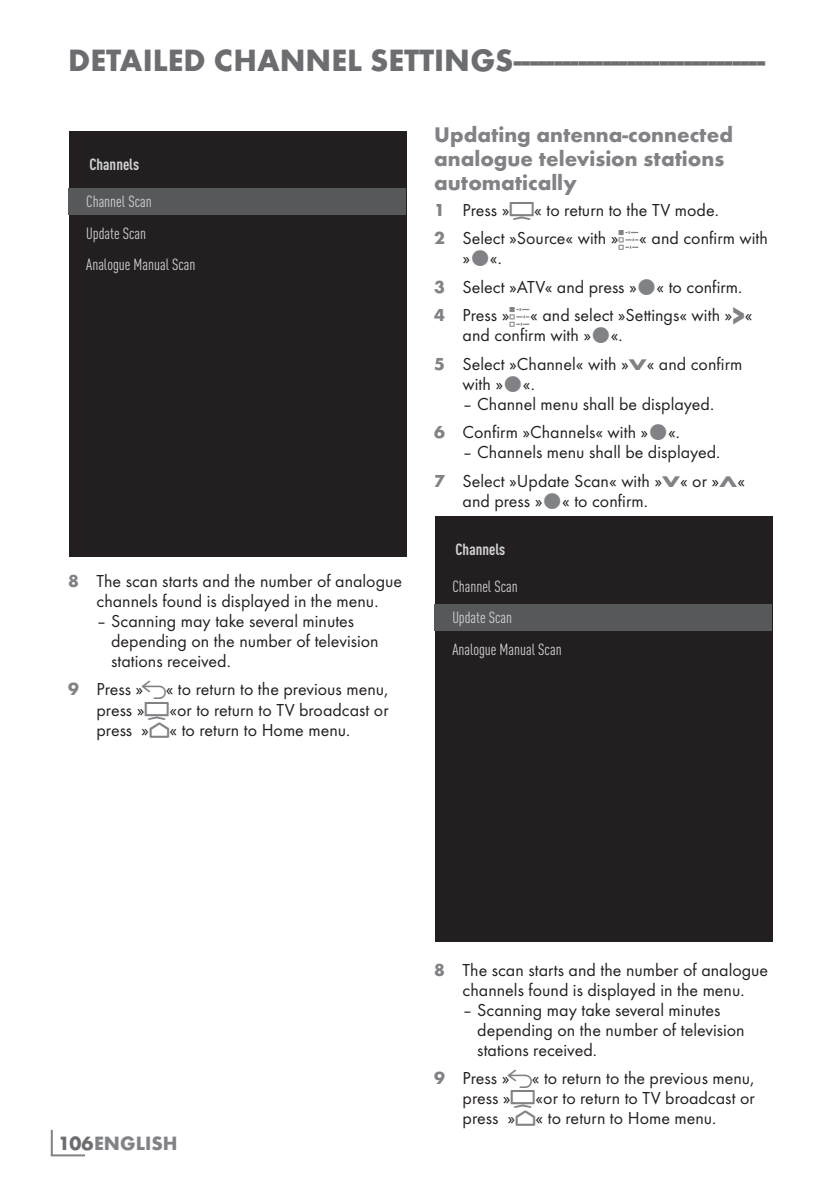
<style>
.page{position:relative;width:840px;height:1191px;background:#fff}
.page>*{position:absolute;margin:0;border:0;box-sizing:border-box;transform-origin:0 0}
.t1{font:700 32px "Futura TOT";color:#6c6d70}
.t2{font:700 22px/24px "Futura TOT";color:#808285}
.t3{font:700 20px "Futura TOT";color:#808285}
.t4{font:18px/20px "Futura TOT Boo";color:#231f20}
.t5{font:condensed 16px/31.4px "DIN Pro";color:#d1d2d4}
.t6{font:700 condensed 16px "DIN Pro";color:#d1d2d4}
.s1{font-family:"Futura TOT";font-weight:700;color:#808285}
.s2{font-family:"Arcelik TS9 Android";font-size:20px;color:#808285}
.s3{font-family:"Arcelik TS9 Android";font-size:32px;color:#808285}
.s4{font-family:"Arcelik TS9 Android";font-size:24px;color:#808285}
.s5{font-family:"Futura TOT";font-weight:700;font-size:27.2px;color:#808285}
.s6{font-family:"Futura TOT";font-weight:700;font-size:16px;color:#808285}
.s7{color:#6c6d70}
</style>
<div class="page">
<hr style="left:51px;top:1129px;width:2px;height:26px;background:#808285">
<hr style="left:51px;top:1154px;width:34px;height:2px;background:#808285">
<div style="left:69px;top:131px;width:337px;height:425px;background:#231f20"></div>
<div style="left:68px;top:188px;width:337px;height:27px;background:#57585a"></div>
<div style="left:434px;top:516px;width:338px;height:425px;background:#231f20"></div>
<div style="left:434px;top:604px;width:337px;height:27px;background:#57585a"></div>
<h1 class="t1" style="left:68px;top:40px;width:698px">DETAILED CHANNEL SETTINGS--------------------------------</h1>
<p class="t6" style="left:89px;top:153px;width:51px">Channels</p>
<p class="t5" style="left:86px;top:185px;width:111px">Channel Scan<br>Update Scan<br>Analogue Manual Scan</p>
<p class="t4" style="left:68px;top:571px;width:335px;text-align:center"><span class="s1">8</span> The scan starts and the number of analogue channels found is displayed in the menu.</p>
<p class="t4" style="left:111px;top:611px;width:269px;text-indent:-15px">– Scanning may take several minutes depending on the number of television stations received.</p>
<p class="t4" style="left:96px;top:679px;width:293px;text-align:justify;text-indent:-28px"><span class="s1">9</span> Press » <span class="s2">r</span>« to return to the previous menu, press »<span class="s3">H</span>«or to return to TV broadcast or press »<span class="s4">p</span>« to return to Home menu.</p>
<p class="t2" style="left:434px;top:122px;width:300px">Updating antenna-connected analogue television stations automatically</p>
<p class="t4" style="left:434px;top:195px;width:335px;line-height:28.6px"><span class="s1">1</span> Press »<span class="s3">H</span>« to return to the TV mode.<br><span class="s1">2</span> Select »Source« with »<span class="s4">q</span>« and confirm with</p>
<p class="t4" style="left:434px;top:244px;width:320px;line-height:28.6px;text-indent:28px">» «.<br><span class="s1">3</span> Select »ATV« and press » « to confirm.<br><span class="s1">4</span> Press »<span class="s4">q</span>« and select »Settings« with »<span class="s5">&gt;</span>«</p>
<p class="t4" style="left:434px;top:321px;width:309px;line-height:28.6px;text-indent:28px">and confirm with » «.<br><span class="s1">5</span> Select »Channel« with »<span class="s6">V</span>« and confirm</p>
<p class="t4" style="left:462px;top:374px;width:74px">with » «.</p>
<p class="t4" style="left:434px;top:389px;width:281px;line-height:28.6px;text-indent:28px">– Channel menu shall be displayed.<br><span class="s1">6</span> Confirm »Channels« with » «.</p>
<p class="t4" style="left:434px;top:438px;width:312px;line-height:28.6px;text-align:center">– Channels menu shall be displayed.<br><span class="s1">7</span> Select »Update Scan« with »<span class="s6">V</span>« or »<span class="s6">Λ</span>«</p>
<p class="t4" style="left:462px;top:491px;width:187px">and press » « to confirm.</p>
<p class="t6" style="left:455px;top:537px;width:51px">Channels</p>
<p class="t5" style="left:452px;top:569px;width:111px">Channel Scan<br>Update Scan<br>Analogue Manual Scan</p>
<p class="t3" style="left:58px;top:1131px;width:121px"><span class="s7">106</span>ENGLISH</p>
<p class="t4" style="left:434px;top:959px;width:335px;text-align:center"><span class="s1">8</span> The scan starts and the number of analogue channels found is displayed in the menu.</p>
<p class="t4" style="left:477px;top:999px;width:269px;text-indent:-15px">– Scanning may take several minutes depending on the number of television stations received.</p>
<p class="t4" style="left:462px;top:1068px;width:293px;text-align:justify;text-indent:-28px"><span class="s1">9</span> Press » <span class="s2">r</span>« to return to the previous menu, press »<span class="s3">H</span>«or to return to TV broadcast or press »<span class="s4">p</span>« to return to Home menu.</p>
</div>
